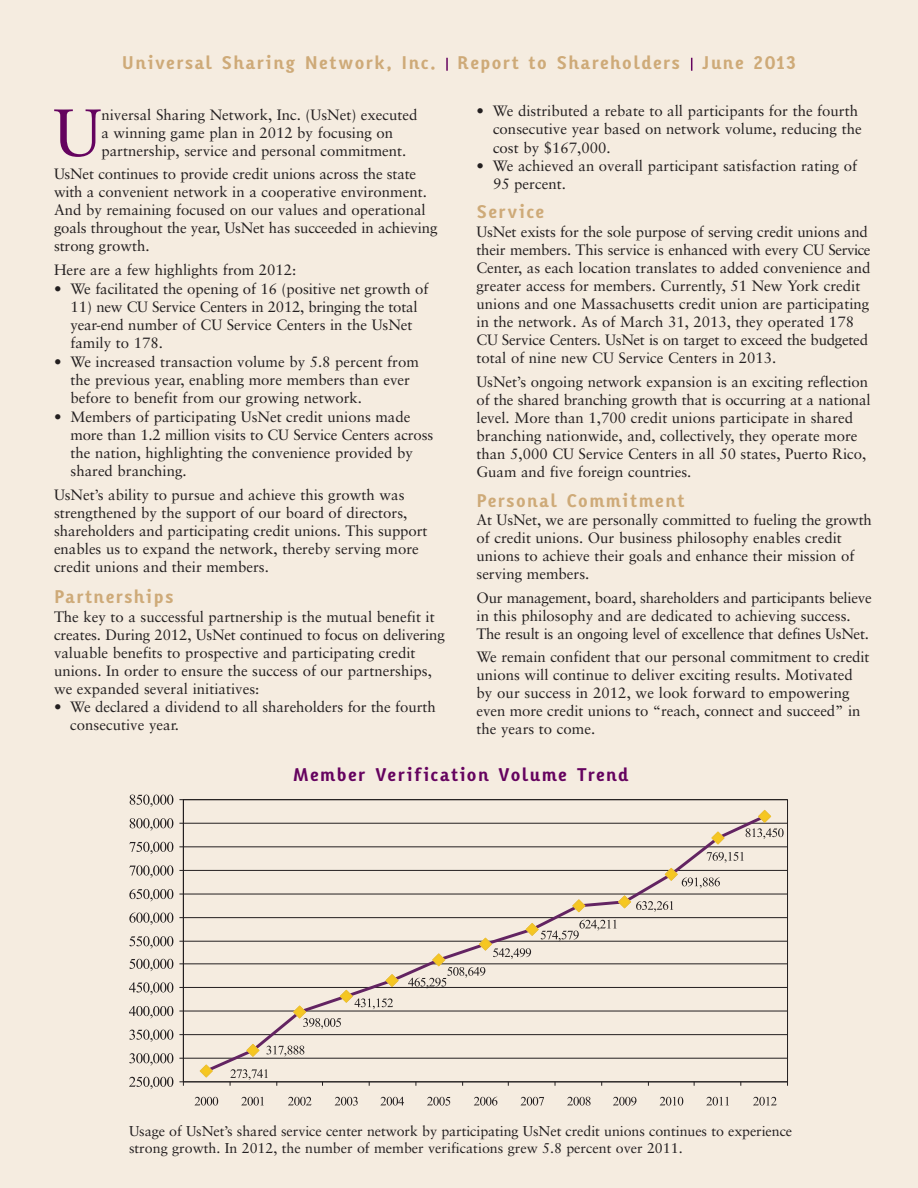
<style>
.page{position:relative;width:918px;height:1188px;background:#f5ece0}
.page>*{position:absolute;margin:0;border:0;box-sizing:border-box;transform-origin:0 0}
.t1{font:66.6px "Sabon";color:#65035f}
.t2{font:700 18px "Karbid";letter-spacing:.065em;color:#ceaa78}
.t3{font:700 18px "Karbid";letter-spacing:.045em;color:#65035f}
.t4{font:700 18px "Karbid";letter-spacing:.045em;color:#ceaa78}
.t5{font:15px/18px "Sabon";color:#231f20}
.t6{font:14.25px/17.1px "Sabon";letter-spacing:-.005em;color:#231f20}
</style>
<div class="page">
<svg style="left:446px;top:58px;width:2px;height:13px"></svg>
<svg style="left:691px;top:58px;width:1px;height:13px"></svg>
<svg style="left:182px;top:799px;width:606px;height:284px"></svg>
<hr style="left:183px;top:1081px;width:605px;height:1px;background:#231f20">
<svg style="left:179px;top:1081px;width:5px;height:5px"></svg>
<svg style="left:202px;top:812px;width:567px;height:263px"></svg>
<svg style="left:199px;top:1064px;width:15px;height:14px"></svg>
<svg style="left:246px;top:1043px;width:14px;height:15px"></svg>
<svg style="left:571px;top:899px;width:15px;height:14px"></svg>
<svg style="left:711px;top:831px;width:14px;height:14px"></svg>
<svg style="left:746px;top:809px;width:38px;height:30px"></svg>
<svg style="left:617px;top:895px;width:56px;height:17px"></svg>
<svg style="left:266px;top:1046px;width:38px;height:10px"></svg>
<svg style="left:230px;top:1069px;width:38px;height:17px"></svg>
<svg style="left:292px;top:973px;width:107px;height:56px"></svg>
<svg style="left:408px;top:920px;width:209px;height:69px"></svg>
<svg style="left:664px;top:852px;width:80px;height:36px"></svg>
<svg style="left:129px;top:1077px;width:44px;height:12px"></svg>
<svg style="left:129px;top:1053px;width:44px;height:13px"></svg>
<svg style="left:129px;top:1030px;width:44px;height:12px"></svg>
<svg style="left:129px;top:1006px;width:44px;height:12px"></svg>
<svg style="left:129px;top:982px;width:44px;height:13px"></svg>
<svg style="left:129px;top:959px;width:44px;height:12px"></svg>
<svg style="left:129px;top:936px;width:44px;height:13px"></svg>
<svg style="left:129px;top:913px;width:44px;height:12px"></svg>
<svg style="left:129px;top:889px;width:44px;height:12px"></svg>
<svg style="left:129px;top:865px;width:44px;height:13px"></svg>
<svg style="left:129px;top:842px;width:44px;height:12px"></svg>
<svg style="left:130px;top:818px;width:43px;height:13px"></svg>
<svg style="left:130px;top:795px;width:43px;height:12px"></svg>
<svg style="left:195px;top:1097px;width:23px;height:9px"></svg>
<svg style="left:241px;top:1097px;width:23px;height:9px"></svg>
<svg style="left:288px;top:1097px;width:24px;height:9px"></svg>
<svg style="left:335px;top:1097px;width:23px;height:9px"></svg>
<svg style="left:380px;top:1097px;width:24px;height:9px"></svg>
<svg style="left:427px;top:1097px;width:23px;height:9px"></svg>
<svg style="left:474px;top:1097px;width:23px;height:9px"></svg>
<svg style="left:521px;top:1097px;width:23px;height:9px"></svg>
<svg style="left:567px;top:1097px;width:24px;height:9px"></svg>
<svg style="left:613px;top:1097px;width:23px;height:9px"></svg>
<svg style="left:660px;top:1097px;width:23px;height:9px"></svg>
<svg style="left:706px;top:1097px;width:23px;height:9px"></svg>
<svg style="left:753px;top:1097px;width:24px;height:9px"></svg>
<p class="t2" style="left:122px;top:55px;width:676px">Universal Sharing Network, Inc. Report to Shareholders June 2013</p>
<h1 class="t1" style="left:53px;top:105px;width:50px">U</h1>
<p class="t5" style="left:101px;top:107px;width:318px">niversal Sharing Network, Inc. (UsNet) executed a winning game plan in 2012 by focusing on partnership, service and personal commitment.</p>
<p class="t5" style="left:54px;top:166px;width:385px">UsNet continues to provide credit unions across the state with a convenient network in a cooperative environment.<br>And by remaining focused on our values and operational goals throughout the year, UsNet has succeeded in achieving strong growth.</p>
<p class="t5" style="left:54px;top:262px;width:244px">Here are a few highlights from 2012:</p>
<p class="t5" style="left:54px;top:281px;width:376px">• We facilitated the opening of 16 (positive net growth of</p>
<p class="t5" style="left:70px;top:299px;width:349px">11) new CU Service Centers in 2012, bringing the total year-end number of CU Service Centers in the UsNet family to 178.</p>
<p class="t5" style="left:70px;top:354px;width:350px;text-indent:-16px">• We increased transaction volume by 5.8 percent from the previous year, enabling more members than ever before to benefit from our growing network.</p>
<p class="t5" style="left:70px;top:409px;width:364px;text-indent:-16px">• Members of participating UsNet credit unions made more than 1.2 million visits to CU Service Centers across the nation, highlighting the convenience provided by shared branching.</p>
<p class="t5" style="left:54px;top:487px;width:375px">UsNet’s ability to pursue and achieve this growth was strengthened by the support of our board of directors, shareholders and participating credit unions. This support enables us to expand the network, thereby serving more credit unions and their members.</p>
<p class="t2" style="left:54px;top:589px;width:121px">Partnerships</p>
<p class="t5" style="left:54px;top:609px;width:393px">The key to a successful partnership is the mutual benefit it creates. During 2012, UsNet continued to focus on delivering valuable benefits to prospective and participating credit unions. In order to ensure the success of our partnerships, we expanded several initiatives:</p>
<p class="t5" style="left:70px;top:699px;width:367px;text-indent:-16px">• We declared a dividend to all shareholders for the fourth consecutive year.</p>
<p class="t5" style="left:493px;top:104px;width:370px;text-indent:-16px">• We distributed a rebate to all participants for the fourth consecutive year based on network volume, reducing the cost by $167,000.</p>
<p class="t5" style="left:493px;top:158px;width:366px;text-indent:-16px">• We achieved an overall participant satisfaction rating of<br>95 percent.</p>
<p class="t4" style="left:477px;top:205px;width:70px">Service</p>
<p class="t5" style="left:477px;top:224px;width:396px">UsNet exists for the sole purpose of serving credit unions and their members. This service is enhanced with every CU Service Center, as each location translates to added convenience and greater access for members. Currently, 51 New York credit unions and one Massachusetts credit union are participating in the network. As of March 31, 2013, they operated 178<br>CU Service Centers. UsNet is on target to exceed the budgeted total of nine new CU Service Centers in 2013.</p>
<p class="t5" style="left:477px;top:374px;width:396px">UsNet’s ongoing network expansion is an exciting reflection of the shared branching growth that is occurring at a national level. More than 1,700 credit unions participate in shared branching nationwide, and, collectively, they operate more than 5,000 CU Service Centers in all 50 states, Puerto Rico, Guam and five foreign countries.</p>
<p class="t2" style="left:477px;top:493px;width:210px">Personal Commitment</p>
<p class="t5" style="left:477px;top:512px;width:397px">At UsNet, we are personally committed to fueling the growth of credit unions. Our business philosophy enables credit unions to achieve their goals and enhance their mission of serving members.</p>
<p class="t5" style="left:477px;top:590px;width:397px">Our management, board, shareholders and participants believe in this philosophy and are dedicated to achieving success.<br>The result is an ongoing level of excellence that defines UsNet.</p>
<p class="t5" style="left:477px;top:649px;width:395px">We remain confident that our personal commitment to credit unions will continue to deliver exciting results. Motivated by our success in 2012, we look forward to empowering even more credit unions to “reach, connect and succeed” in the years to come.</p>
<p class="t3" style="left:293px;top:767px;width:337px">Member Verification Volume Trend</p>
<p class="t6" style="left:129px;top:1123px;width:665px">Usage of UsNet’s shared service center network by participating UsNet credit unions continues to experience strong growth. In 2012, the number of member verifications grew 5.8 percent over 2011.</p>
</div>
